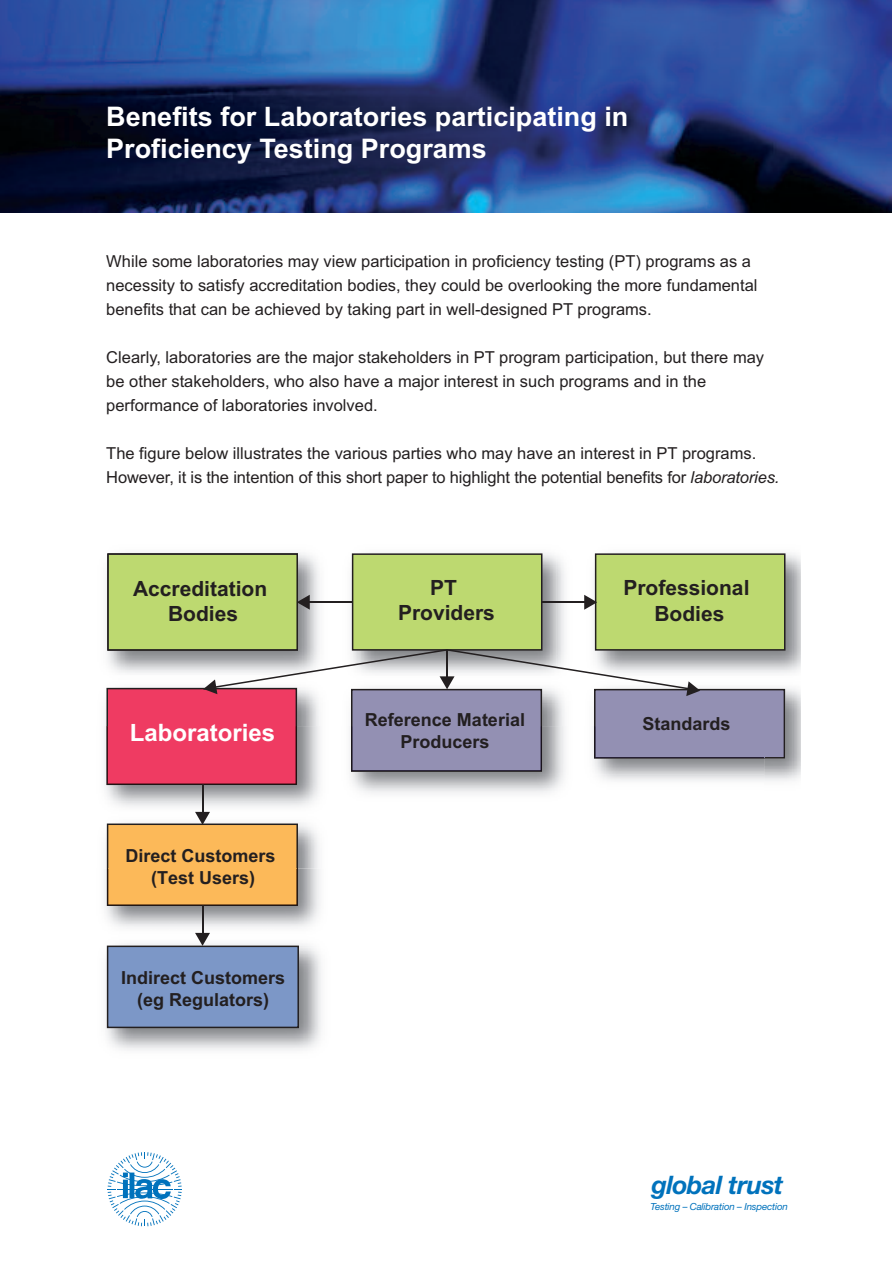
<style>
.page{position:relative;width:893px;height:1263px;background:#fff}
.page>*{position:absolute;margin:0;border:0;box-sizing:border-box;transform-origin:0 0}
.t1{font:700 27px/32.4px "Arial";color:#fff}
.t2{font:italic 700 25.5px "Helvetica Neue";letter-spacing:-.025em;color:#0072bc}
.t3{font:700 24px "Arial";color:#fff}
.t4{font:700 21px/25.2px "Arial";color:#231f20;text-align:center}
.t5{font:700 18px/21.6px "Arial";color:#231f20;text-align:center}
.t6{font:16.5px/24px "Arial";color:#231f20}
.t7{font:italic 9.75px "Helvetica Neue";letter-spacing:-.02em;color:#0072bc}
.s1{font-style:italic}
</style>
<div class="page">
<img style="left:0;top:0;width:892px;height:213px">
<img style="left:785px;top:688px;width:15px;height:93px">
<img style="left:785px;top:553px;width:15px;height:120px">
<img style="left:106px;top:785px;width:454px;height:83px">
<img style="left:105px;top:726px;width:226px;height:93px">
<img style="left:105px;top:868px;width:216px;height:182px">
<svg style="left:106px;top:553px;width:679px;height:232px"></svg>
<hr style="left:202px;top:784px;width:1px;height:30px;background:#231f20">
<svg style="left:107px;top:812px;width:191px;height:94px;background:#f0b868"></svg>
<hr style="left:202px;top:905px;width:1px;height:30px;background:#231f20">
<svg style="left:107px;top:933px;width:192px;height:95px;background:#879dc4"></svg>
<svg style="left:108px;top:1152px;width:74px;height:74px"></svg>
<h1 class="t1" style="left:106px;top:100px;width:524px">Benefits for Laboratories participating in<br>Proficiency Testing Programs</h1>
<p class="t6" style="left:106px;top:249px;width:653px">While some laboratories may view participation in proficiency testing (PT) programs as a necessity to satisfy accreditation bodies, they could be overlooking the more fundamental benefits that can be achieved by taking part in well-designed PT programs.</p>
<p class="t6" style="left:106px;top:345px;width:659px">Clearly, laboratories are the major stakeholders in PT program participation, but there may be other stakeholders, who also have a major interest in such programs and in the performance of laboratories involved.</p>
<p class="t6" style="left:106px;top:441px;width:675px">The figure below illustrates the various parties who may have an interest in PT programs.<br>However, it is the intention of this short paper to highlight the potential benefits for <span class="s1">laboratories.</span></p>
<p class="t4" style="left:133px;top:576px;width:136px">Accreditation<br>Bodies</p>
<p class="t4" style="left:398px;top:575px;width:98px">PT<br>Providers</p>
<p class="t4" style="left:623px;top:575px;width:128px">Professional<br>Bodies</p>
<h3 class="t3" style="left:130px;top:719px;width:147px">Laboratories</h3>
<p class="t5" style="left:126px;top:845px;width:152px">Direct Customers (Test Users)</p>
<p class="t5" style="left:121px;top:967px;width:166px">Indirect Customers (eg Regulators)</p>
<p class="t5" style="left:365px;top:709px;width:162px">Reference Material<br>Producers</p>
<p class="t5" style="left:642px;top:713px;width:90px">Standards</p>
<h2 class="t2" style="left:651px;top:1175px;width:133px">global trust</h2>
<p class="t7" style="left:651px;top:1203px;width:139px">Testing – Calibration – Inspection</p>
</div>
